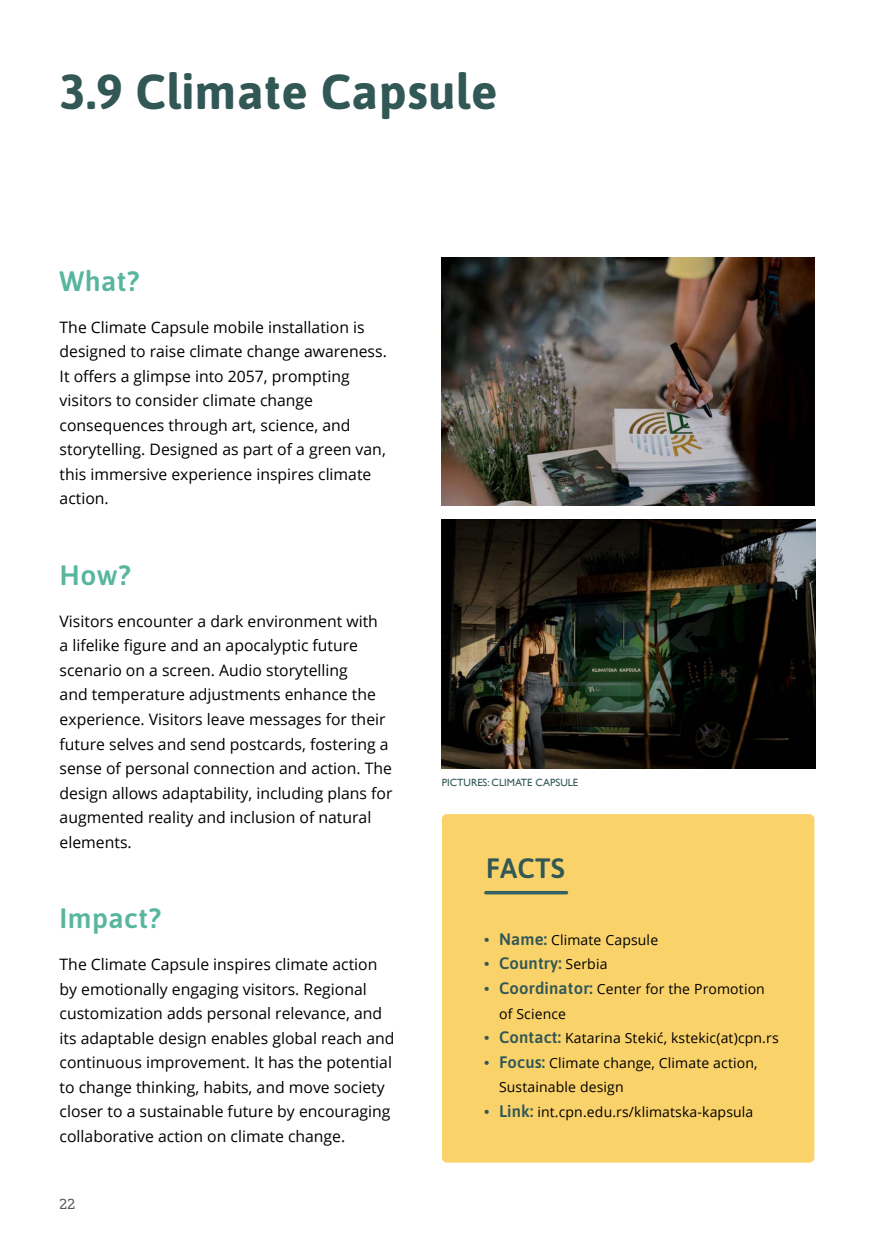
<style>
.page{position:relative;width:874px;height:1241px;background:#fff}
.page>*{position:absolute;margin:0;border:0;box-sizing:border-box;transform-origin:0 0}
.t1{font:700 49px "Asap";letter-spacing:.01em;color:#325856}
.t2{font:600 28px "Asap";letter-spacing:.015em;color:#59b69e}
.t3{font:600 28px "Asap";letter-spacing:.01em;color:#325856}
.t4{font:600 16.62px "Asap";letter-spacing:.01em;color:#325856}
.t5{font:15.75px/24.5px "Open Sans";color:#000}
.t6{font:14px/24.5px "Open Sans";letter-spacing:.01em;color:#000}
.t7{font:14px "Justus Pro";color:#575756}
.t8{font:10.5px "Gill Sans";color:#325856}
.s1{font-family:"Asap";font-weight:600;font-size:15.75px;color:#325856}
.s2{font-family:"Asap";font-weight:600;font-size:16.62px;color:#325856}
.s3{font-size:15.75px}
.s4{font-family:"Open Sans";font-weight:400;font-size:14px;color:#000}
</style>
<div class="page">
<div style="left:441px;top:814px;width:373px;height:348px;background:#fad26a;border-radius:5px"></div>
<svg style="left:484px;top:890px;width:84px;height:4px"></svg>
<img style="left:441px;top:257px;width:373px;height:249px">
<img style="left:441px;top:520px;width:374px;height:248px">
<h1 class="t1" style="left:60px;top:57px;width:439px">3.9 Climate Capsule</h1>
<h2 class="t2" style="left:60px;top:261px;width:81px">What?</h2>
<p class="t5" style="left:60px;top:314px;width:328px">The Climate Capsule mobile installation is designed to raise climate change awareness.<br>It offers a glimpse into 2057, prompting visitors to consider climate change consequences through art, science, and storytelling. Designed as part of a green van, this immersive experience inspires climate action.</p>
<h2 class="t2" style="left:60px;top:555px;width:73px">How?</h2>
<p class="t5" style="left:60px;top:608px;width:334px">Visitors encounter a dark environment with<br>a lifelike figure and an apocalyptic future scenario on a screen. Audio storytelling<br>and temperature adjustments enhance the experience. Visitors leave messages for their future selves and send postcards, fostering a sense of personal connection and action. The design allows adaptability, including plans for augmented reality and inclusion of natural elements.</p>
<h2 class="t2" style="left:60px;top:898px;width:103px">Impact?</h2>
<p class="t5" style="left:60px;top:951px;width:336px">The Climate Capsule inspires climate action by emotionally engaging visitors. Regional customization adds personal relevance, and its adaptable design enables global reach and continuous improvement. It has the potential to change thinking, habits, and move society closer to a sustainable future by encouraging collaborative action on climate change.</p>
<p class="t7" style="left:60px;top:1194px;width:17px">22</p>
<p class="t8" style="left:441px;top:776px;width:138px">PICTURES: CLIMATE CAPSULE</p>
<h2 class="t3" style="left:485px;top:848px;width:81px">FACTS</h2>
<p class="t6" style="left:484px;top:927px;width:175px"><span class="s1">•</span> <span class="s2">Name:</span> Climate Capsule</p>
<p class="t4" style="left:484px;top:951px;width:125px"><span class="s3">•</span> Country: <span class="s4">Serbia</span></p>
<p class="t6" style="left:499px;top:976px;width:267px;text-indent:-15px"><span class="s1">•</span> <span class="s2">Coordinator:</span> Center for the Promotion of Science</p>
<p class="t6" style="left:484px;top:1025px;width:296px"><span class="s1">•</span> <span class="s2">Contact:</span> Katarina Stekić, kstekic(at)cpn.rs</p>
<p class="t6" style="left:499px;top:1049px;width:260px;text-indent:-15px"><span class="s1">•</span> <span class="s2">Focus:</span> Climate change, Climate action,<br>Sustainable design</p>
<p class="t6" style="left:484px;top:1098px;width:270px"><span class="s1">•</span> <span class="s2">Link:</span> int.cpn.edu.rs/klimatska-kapsula</p>
</div>
